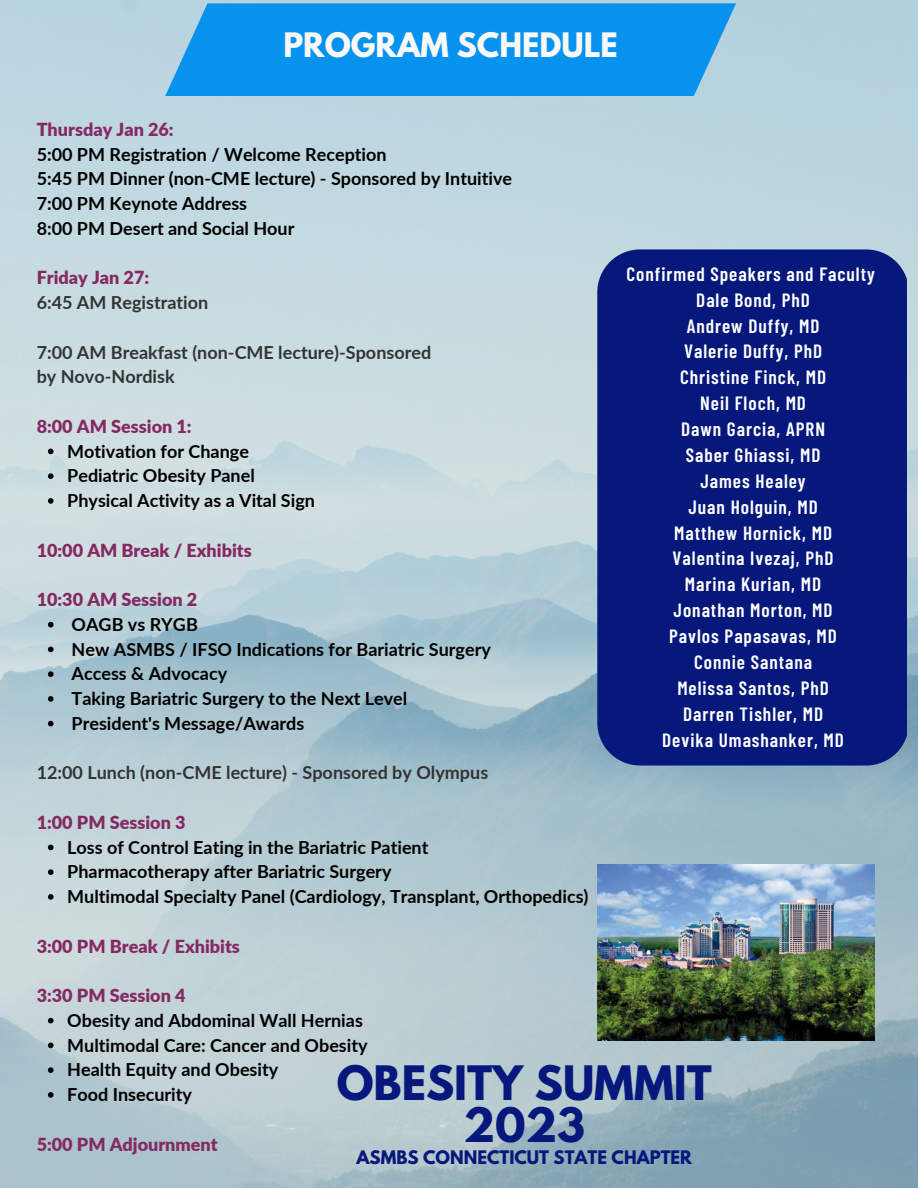
<style>
.page{position:relative;width:918px;height:1188px;background:#fff}
.page>*{position:absolute;margin:0;border:0;box-sizing:border-box;transform-origin:0 0}
.t1{font:700 42px/41.7px "League Spartan";color:#06187b;text-align:center}
.t2{font:700 29.85px "League Spartan";color:#f8f8f8}
.t3{font:600 19.2px/25.8px "Barlow Condensed";letter-spacing:.05em;color:#fff;text-align:center}
.t4{font:700 18px/24.8px "Lato";color:#000}
.t5{font:900 18px "Lato";color:#852963}
.t6{font:700 18px/24.8px "Lato";color:#333}
.t7{font:700 16.5px "League Spartan";color:#06187b}
</style>
<div class="page">
<img style="left:0;top:0;width:918px;height:1188px">
<svg style="left:165px;top:3px;width:571px;height:93px;background:#1497eb"></svg>
<svg style="left:48px;top:449px;width:6px;height:5px"></svg>
<svg style="left:48px;top:473px;width:6px;height:6px"></svg>
<svg style="left:48px;top:498px;width:6px;height:6px"></svg>
<svg style="left:48px;top:622px;width:6px;height:5px"></svg>
<svg style="left:48px;top:647px;width:6px;height:5px"></svg>
<svg style="left:48px;top:671px;width:6px;height:6px"></svg>
<svg style="left:48px;top:696px;width:6px;height:6px"></svg>
<svg style="left:48px;top:721px;width:6px;height:5px"></svg>
<svg style="left:48px;top:845px;width:6px;height:5px"></svg>
<svg style="left:48px;top:869px;width:6px;height:6px"></svg>
<svg style="left:48px;top:894px;width:6px;height:6px"></svg>
<svg style="left:48px;top:1018px;width:6px;height:5px"></svg>
<svg style="left:48px;top:1043px;width:6px;height:5px"></svg>
<svg style="left:48px;top:1067px;width:6px;height:6px"></svg>
<svg style="left:48px;top:1092px;width:6px;height:6px"></svg>
<div style="left:597px;top:249px;width:310px;height:517px;background:#06187b"></div>
<img style="left:598px;top:864px;width:276px;height:177px">
<h2 class="t2" style="left:283px;top:30px;width:336px">PROGRAM SCHEDULE</h2>
<p class="t5" style="left:37px;top:118px;width:139px">Thursday Jan 26:</p>
<p class="t4" style="left:37px;top:141px;width:477px">5:00 PM Registration / Welcome Reception<br>5:45 PM Dinner (non-CME lecture) - Sponsored by Intuitive 7:00 PM Keynote Address<br>8:00 PM Desert and Social Hour</p>
<p class="t5" style="left:37px;top:267px;width:114px">Friday Jan 27:</p>
<p class="t6" style="left:37px;top:290px;width:173px">6:45 AM Registration</p>
<p class="t6" style="left:37px;top:339px;width:396px">7:00 AM Breakfast (non-CME lecture)-Sponsored by Novo-Nordisk</p>
<p class="t5" style="left:37px;top:415px;width:157px">8:00 AM Session 1:</p>
<p class="t4" style="left:67px;top:438px;width:249px">Motivation for Change<br>Pediatric Obesity Panel<br>Physical Activity as a Vital Sign</p>
<p class="t5" style="left:37px;top:539px;width:217px">10:00 AM Break / Exhibits</p>
<p class="t5" style="left:37px;top:588px;width:162px">10:30 AM Session 2</p>
<p class="t4" style="left:72px;top:612px;width:421px">OAGB vs RYGB<br>New ASMBS / IFSO Indications for Bariatric Surgery<br>Access &amp; Advocacy<br>Taking Bariatric Surgery to the Next Level<br>President's Message/Awards</p>
<p class="t6" style="left:37px;top:760px;width:453px">12:00 Lunch (non-CME lecture) - Sponsored by Olympus</p>
<p class="t5" style="left:37px;top:811px;width:150px">1:00 PM Session 3</p>
<p class="t4" style="left:67px;top:834px;width:523px">Loss of Control Eating in the Bariatric Patient<br>Pharmacotherapy after Bariatric Surgery<br>Multimodal Specialty Panel (Cardiology, Transplant, Orthopedics)</p>
<p class="t5" style="left:37px;top:935px;width:205px">3:00 PM Break / Exhibits</p>
<p class="t5" style="left:37px;top:984px;width:150px">3:30 PM Session 4</p>
<p class="t3" style="left:627px;top:260px;width:250px">Confirmed Speakers and Faculty<br>Dale Bond, PhD<br>Andrew Duffy, MD<br>Valerie Duffy, PhD<br>Christine Finck, MD<br>Neil Floch, MD<br>Dawn Garcia, APRN<br>Saber Ghiassi, MD<br>James Healey<br>Juan Holguin, MD<br>Matthew Hornick, MD<br>Valentina Ivezaj, PhD<br>Marina Kurian, MD<br>Jonathan Morton, MD<br>Pavlos Papasavas, MD<br>Connie Santana<br>Melissa Santos, PhD<br>Darren Tishler, MD<br>Devika Umashanker, MD</p>
<p class="t4" style="left:67px;top:1008px;width:302px">Obesity and Abdominal Wall Hernias<br>Multimodal Care: Cancer and Obesity<br>Health Equity and Obesity<br>Food Insecurity</p>
<h1 class="t1" style="left:337px;top:1068px;width:377px">OBESITY SUMMIT<br>2023</h1>
<p class="t7" style="left:357px;top:1149px;width:337px">ASMBS CONNECTICUT STATE CHAPTER</p>
<p class="t5" style="left:37px;top:1133px;width:183px">5:00 PM Adjournment</p>
</div>
